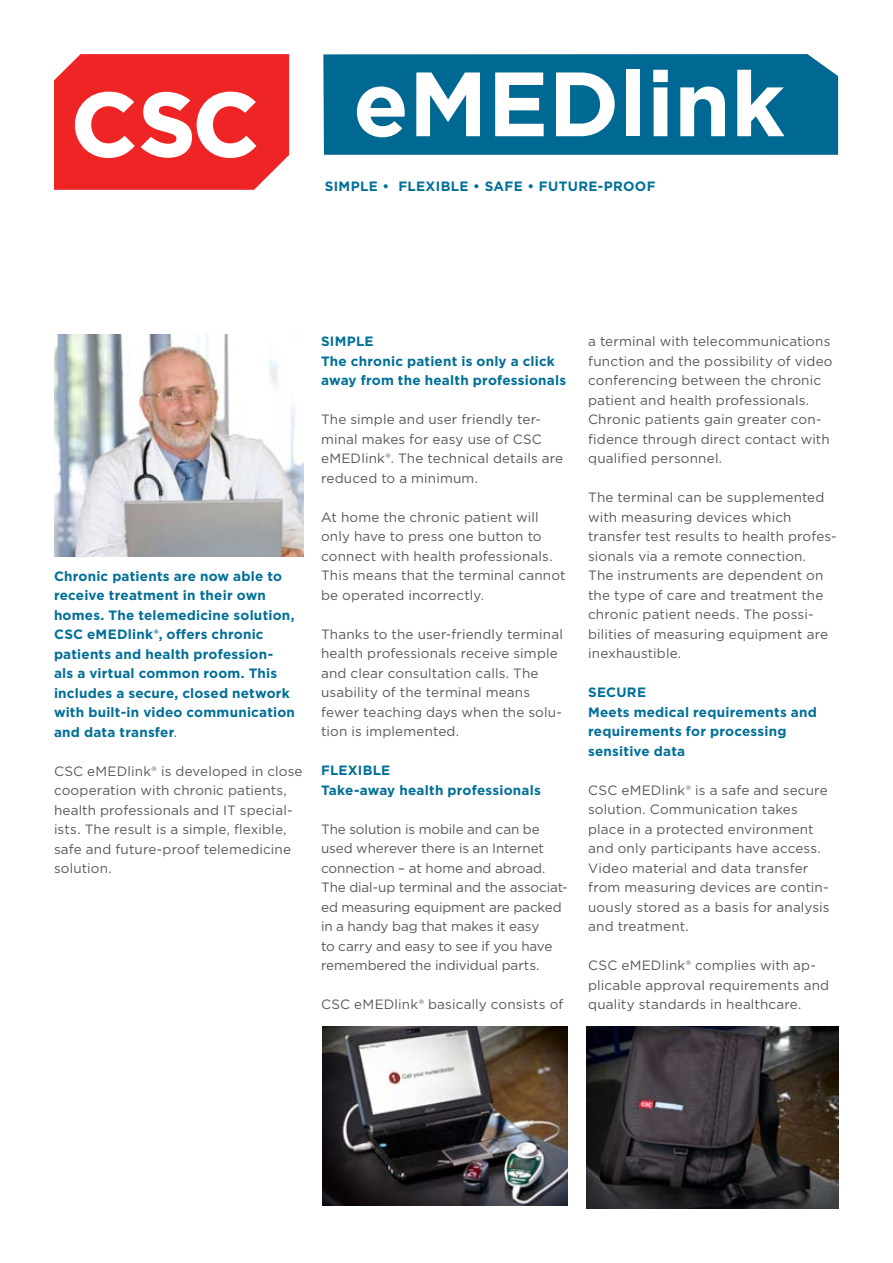
<style>
.page{position:relative;width:893px;height:1263px;background:#fff}
.page>*{position:absolute;margin:0;border:0;box-sizing:border-box;transform-origin:0 0}
.t1{font:700 91.05px "Gotham";color:#fff}
.t2{font:13.5px/19.5px "Gotham";letter-spacing:.01em;color:#58595b}
.t3{font:700 13.5px/19.5px "Gotham";letter-spacing:.015em;color:#006f98}
.t4{font:13.5px/19.5px "Gotham";letter-spacing:-.01em;color:#58595b}
.s1{font-weight:400;color:#58595b}
</style>
<div class="page">
<svg style="left:54px;top:54px;width:235px;height:136px"></svg>
<div style="left:323px;top:54px;width:515px;height:101px;background:#006993"></div>
<img style="left:54px;top:335px;width:249px;height:221px">
<img style="left:322px;top:1026px;width:246px;height:180px">
<img style="left:587px;top:1026px;width:252px;height:183px">
<h1 class="t1" style="left:353px;top:44px;width:433px">eMEDlink</h1>
<p class="t3" style="left:325px;top:176px;width:332px">SIMPLE • FLEXIBLE • SAFE • FUTURE-PROOF</p>
<p class="t3" style="left:54px;top:566px;width:243px">Chronic patients are now able to receive treatment in their own homes. The telemedicine solution,<br>CSC eMEDlink®, offers chronic patients and health profession&shy;als a virtual common room. This includes a secure, closed network with built-in video communication and data transfer<span class="s1">.</span></p>
<p class="t2" style="left:54px;top:761px;width:250px">CSC eMEDlink® is developed in close cooperation with chronic patients, health professionals and IT special&shy;ists. The result is a simple, flexible, safe and future-proof telemedicine solution.</p>
<p class="t3" style="left:321px;top:332px;width:247px">SIMPLE<br>The chronic patient is only a click away from the health professionals</p>
<p class="t2" style="left:321px;top:410px;width:244px">The simple and user friendly ter&shy;minal makes for easy use of CSC eMEDlink®. The technical details are reduced to a minimum.</p>
<p class="t2" style="left:321px;top:507px;width:246px">At home the chronic patient will only have to press one button to connect with health professionals.<br>This means that the terminal cannot be operated incorrectly.</p>
<p class="t2" style="left:321px;top:624px;width:243px">Thanks to the user-friendly terminal health professionals receive simple and clear consultation calls. The usability of the terminal means fewer teaching days when the solu&shy;tion is implemented.</p>
<p class="t3" style="left:321px;top:761px;width:221px">FLEXIBLE<br>Take-away health professionals</p>
<p class="t4" style="left:321px;top:819px;width:248px">The solution is mobile and can be used wherever there is an Internet connection – at home and abroad.<br>The dial-up terminal and the associat&shy;ed measuring equipment are packed in a handy bag that makes it easy<br>to carry and easy to see if you have remembered the individual parts.</p>
<p class="t2" style="left:321px;top:994px;width:244px">CSC eMEDlink® basically consists of</p>
<p class="t2" style="left:588px;top:331px;width:246px">a terminal with telecommunications function and the possibility of video conferencing between the chronic patient and health professionals.<br>Chronic patients gain greater con&shy;fidence through direct contact with qualified personnel.</p>
<p class="t2" style="left:588px;top:487px;width:250px">The terminal can be supplemented with measuring devices which transfer test results to health profes&shy;sionals via a remote connection.<br>The instruments are dependent on the type of care and treatment the chronic patient needs. The possi&shy;bilities of measuring equipment are inexhaustible.</p>
<p class="t3" style="left:588px;top:683px;width:230px">SECURE<br>Meets medical requirements and requirements for processing sensitive data</p>
<p class="t2" style="left:588px;top:780px;width:243px">CSC eMEDlink® is a safe and secure solution. Communication takes place in a protected environment and only participants have access.<br>Video material and data transfer from measuring devices are contin&shy;uously stored as a basis for analysis and treatment.</p>
<p class="t2" style="left:588px;top:955px;width:243px">CSC eMEDlink® complies with ap&shy;plicable approval requirements and quality standards in healthcare.</p>
</div>
